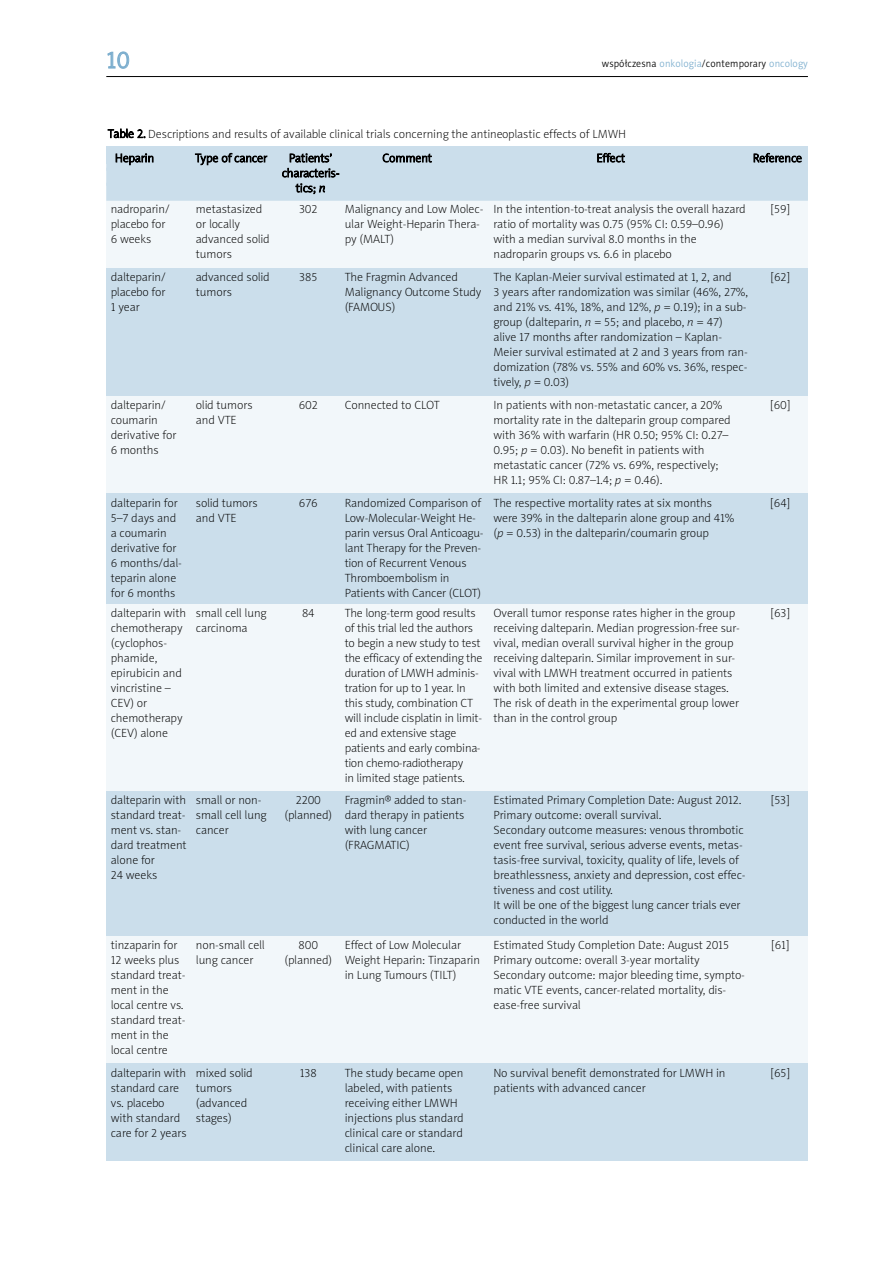
<style>
.page{position:relative;width:893px;height:1263px;background:#fff}
.page>*{position:absolute;margin:0;border:0;box-sizing:border-box;transform-origin:0 0}
.t1{font:24px "Naomi Sans EFNPS Light";color:#7caece}
.t2{font:12px/15px "Naomi Sans EFNPS Thin";color:#000}
.t3{font:10.5px "Naomi Sans EFNPS Light";letter-spacing:.015em;color:#000;scale:.95 1}
.s1{color:#7caece}
.s2{font-style:italic}
</style>
<div class="page">
<div style="left:106px;top:160px;width:702px;height:992px;background:#f2f7fa"></div>
<div style="left:106px;top:147px;width:702px;height:24px;background:#cbdeeb"></div>
<div style="left:106px;top:168px;width:702px;height:18px;background:#cbdeeb"></div>
<div style="left:106px;top:183px;width:702px;height:18px;background:#cbdeeb"></div>
<div style="left:106px;top:268px;width:85px;height:128px;background:#cbdeeb"></div>
<div style="left:191px;top:268px;width:85px;height:128px;background:#cbdeeb"></div>
<div style="left:276px;top:268px;width:64px;height:128px;background:#cbdeeb"></div>
<div style="left:340px;top:268px;width:149px;height:128px;background:#cbdeeb"></div>
<div style="left:489px;top:268px;width:264px;height:128px;background:#cbdeeb"></div>
<div style="left:753px;top:268px;width:55px;height:128px;background:#cbdeeb"></div>
<div style="left:106px;top:493px;width:85px;height:111px;background:#cbdeeb"></div>
<div style="left:191px;top:493px;width:85px;height:111px;background:#cbdeeb"></div>
<div style="left:276px;top:493px;width:64px;height:111px;background:#cbdeeb"></div>
<div style="left:340px;top:493px;width:149px;height:111px;background:#cbdeeb"></div>
<div style="left:489px;top:493px;width:264px;height:111px;background:#cbdeeb"></div>
<div style="left:753px;top:493px;width:55px;height:111px;background:#cbdeeb"></div>
<div style="left:106px;top:791px;width:85px;height:145px;background:#cbdeeb"></div>
<div style="left:191px;top:791px;width:85px;height:145px;background:#cbdeeb"></div>
<div style="left:276px;top:791px;width:64px;height:145px;background:#cbdeeb"></div>
<div style="left:340px;top:791px;width:149px;height:145px;background:#cbdeeb"></div>
<div style="left:489px;top:791px;width:264px;height:145px;background:#cbdeeb"></div>
<div style="left:753px;top:791px;width:55px;height:145px;background:#cbdeeb"></div>
<div style="left:106px;top:1063px;width:85px;height:98px;background:#cbdeeb"></div>
<div style="left:191px;top:1063px;width:85px;height:98px;background:#cbdeeb"></div>
<div style="left:276px;top:1063px;width:64px;height:98px;background:#cbdeeb"></div>
<div style="left:340px;top:1063px;width:149px;height:98px;background:#cbdeeb"></div>
<div style="left:489px;top:1063px;width:264px;height:98px;background:#cbdeeb"></div>
<div style="left:753px;top:1063px;width:55px;height:98px;background:#cbdeeb"></div>
<hr style="left:106px;top:76px;width:702px;height:1px;background:#000">
<h1 class="t1" style="left:106px;top:51px;width:25px">10</h1>
<p class="t3" style="left:602px;top:60px;width:218px">współczesna <span class="s1">onkologia</span>/contemporary <span class="s1">oncology</span></p>
<p class="t2" style="left:115px;top:123px;width:513px;line-height:24.3px;text-indent:-7px">Table 2. Descriptions and results of available clinical trials concerning the antineoplastic effects of LMWH<br>Heparin</p>
<p class="t2" style="left:195px;top:152px;width:73px">Type of cancer</p>
<p class="t2" style="left:289px;top:152px;width:45px">Patients’</p>
<p class="t2" style="left:382px;top:152px;width:51px">Comment</p>
<p class="t2" style="left:596px;top:152px;width:30px">Effect</p>
<p class="t2" style="left:753px;top:152px;width:51px">Reference</p>
<p class="t2" style="left:282px;top:167px;width:59px;text-align:center">characteris&shy;tics; <span class="s2">n</span></p>
<p class="t2" style="left:111px;top:203px;width:60px">nadroparin/ placebo for<br>6 weeks</p>
<p class="t2" style="left:196px;top:203px;width:75px">metastasized or locally advanced solid tumors</p>
<p class="t2" style="left:299px;top:203px;width:20px">302</p>
<p class="t2" style="left:345px;top:203px;width:140px">Malignancy and Low Molec&shy;ular Weight-Heparin Thera&shy;py (MALT)</p>
<p class="t2" style="left:493px;top:203px;width:254px">In the intention-to-treat analysis the overall hazard ratio of mortality was 0.75 (95% CI: 0.59–0.96) with a median survival 8.0 months in the nadroparin groups vs. 6.6 in placebo</p>
<p class="t2" style="left:771px;top:203px;width:21px">[59]</p>
<p class="t2" style="left:111px;top:271px;width:56px;text-align:justify">dalteparin/ placebo for 1 year</p>
<p class="t2" style="left:196px;top:271px;width:75px">advanced solid tumors</p>
<p class="t2" style="left:299px;top:271px;width:20px">385</p>
<p class="t2" style="left:345px;top:271px;width:138px">The Fragmin Advanced<br>Malignancy Outcome Study (FAMOUS)</p>
<p class="t2" style="left:493px;top:271px;width:256px">The Kaplan-Meier survival estimated at 1, 2, and<br>3 years after randomization was similar (46%, 27%, and 21% vs. 41%, 18%, and 12%, <span class="s2">p</span> = 0.19); in a sub&shy;group (dalteparin, <span class="s2">n</span> = 55; and placebo, <span class="s2">n</span> = 47) alive 17 months after randomization – Kaplan-Meier survival estimated at 2 and 3 years from ran&shy;domization (78% vs. 55% and 60% vs. 36%, respec&shy;tively, <span class="s2">p</span> = 0.03)</p>
<p class="t2" style="left:771px;top:271px;width:21px">[62]</p>
<p class="t2" style="left:111px;top:398px;width:67px">dalteparin/ coumarin derivative for<br>6 months</p>
<p class="t2" style="left:196px;top:398px;width:58px">olid tumors and VTE</p>
<p class="t2" style="left:299px;top:398px;width:21px">602</p>
<p class="t2" style="left:345px;top:398px;width:97px">Connected to CLOT</p>
<p class="t2" style="left:493px;top:398px;width:239px">In patients with non-metastatic cancer, a 20% mortality rate in the dalteparin group compared with 36% with warfarin (HR 0.50; 95% CI: 0.27– 0.95; <span class="s2">p</span> = 0.03). No benefit in patients with metastatic cancer (72% vs. 69%, respectively; HR 1.1; 95% CI: 0.87–1.4; <span class="s2">p</span> = 0.46).</p>
<p class="t2" style="left:770px;top:398px;width:21px">[60]</p>
<p class="t2" style="left:111px;top:496px;width:73px">dalteparin for<br>5–7 days and a coumarin derivative for<br>6 months/dal&shy;teparin alone for 6 months</p>
<p class="t2" style="left:196px;top:496px;width:63px">solid tumors and VTE</p>
<p class="t2" style="left:299px;top:496px;width:20px">676</p>
<p class="t2" style="left:345px;top:496px;width:140px">Randomized Comparison of<br>Low-Molecular-Weight He&shy;parin versus Oral Anticoagu&shy;lant Therapy for the Preven&shy;tion of Recurrent Venous<br>Thromboembolism in<br>Patients with Cancer (CLOT)</p>
<p class="t2" style="left:493px;top:496px;width:242px">The respective mortality rates at six months were 39% in the dalteparin alone group and 41% (<span class="s2">p</span> = 0.53) in the dalteparin/coumarin group</p>
<p class="t2" style="left:771px;top:496px;width:21px">[64]</p>
<p class="t2" style="left:111px;top:607px;width:77px">dalteparin with chemotherapy (cyclophos&shy;phamide, epirubicin and vincristine –<br>CEV) or chemotherapy (CEV) alone</p>
<p class="t2" style="left:196px;top:607px;width:72px">small cell lung carcinoma</p>
<p class="t2" style="left:302px;top:607px;width:14px">84</p>
<p class="t2" style="left:345px;top:607px;width:139px">The long-term good results of this trial led the authors to begin a new study to test the efficacy of extending the duration of LMWH adminis&shy;tration for up to 1 year. In this study, combination CT will include cisplatin in limit&shy;ed and extensive stage patients and early combina&shy;tion chemo-radiotherapy<br>in limited stage patients.</p>
<p class="t2" style="left:493px;top:607px;width:248px">Overall tumor response rates higher in the group receiving dalteparin. Median progression-free sur&shy;vival, median overall survival higher in the group receiving dalteparin. Similar improvement in sur&shy;vival with LMWH treatment occurred in patients with both limited and extensive disease stages.<br>The risk of death in the experimental group lower than in the control group</p>
<p class="t2" style="left:771px;top:607px;width:20px">[63]</p>
<p class="t2" style="left:111px;top:794px;width:77px">dalteparin with standard treat&shy;ment vs. stan&shy;dard treatment alone for<br>24 weeks</p>
<p class="t2" style="left:196px;top:794px;width:72px">small or non&shy;small cell lung cancer</p>
<p class="t2" style="left:284px;top:794px;width:49px;text-align:center">2200 (planned)</p>
<p class="t2" style="left:345px;top:794px;width:123px">Fragmin® added to stan&shy;dard therapy in patients with lung cancer (FRAGMATIC)</p>
<p class="t2" style="left:493px;top:794px;width:254px">Estimated Primary Completion Date: August 2012.<br>Primary outcome: overall survival.<br>Secondary outcome measures: venous thrombotic event free survival, serious adverse events, metas&shy;tasis-free survival, toxicity, quality of life, levels of breathlessness, anxiety and depression, cost effec&shy;tiveness and cost utility.<br>It will be one of the biggest lung cancer trials ever conducted in the world</p>
<p class="t2" style="left:771px;top:794px;width:20px">[53]</p>
<p class="t2" style="left:111px;top:938px;width:76px">tinzaparin for<br>12 weeks plus standard treat&shy;ment in the local centre vs. standard treat&shy;ment in the local centre</p>
<p class="t2" style="left:196px;top:938px;width:70px">non-small cell lung cancer</p>
<p class="t2" style="left:284px;top:938px;width:49px;text-align:center">800 (planned)</p>
<p class="t2" style="left:345px;top:938px;width:137px">Effect of Low Molecular<br>Weight Heparin: Tinzaparin in Lung Tumours (TILT)</p>
<p class="t2" style="left:493px;top:938px;width:253px">Estimated Study Completion Date: August 2015<br>Primary outcome: overall 3-year mortality Secondary outcome: major bleeding time, sympto&shy;matic VTE events, cancer-related mortality, dis&shy;ease-free survival</p>
<p class="t2" style="left:771px;top:938px;width:19px">[61]</p>
<p class="t2" style="left:111px;top:1066px;width:77px">dalteparin with standard care vs. placebo with standard care for 2 years</p>
<p class="t2" style="left:196px;top:1066px;width:58px">mixed solid tumors (advanced stages)</p>
<p class="t2" style="left:300px;top:1066px;width:18px">138</p>
<p class="t2" style="left:345px;top:1066px;width:120px">The study became open labeled, with patients receiving either LMWH injections plus standard clinical care or standard clinical care alone.</p>
<p class="t2" style="left:493px;top:1066px;width:233px">No survival benefit demonstrated for LMWH in patients with advanced cancer</p>
<p class="t2" style="left:771px;top:1066px;width:21px">[65]</p>
</div>
